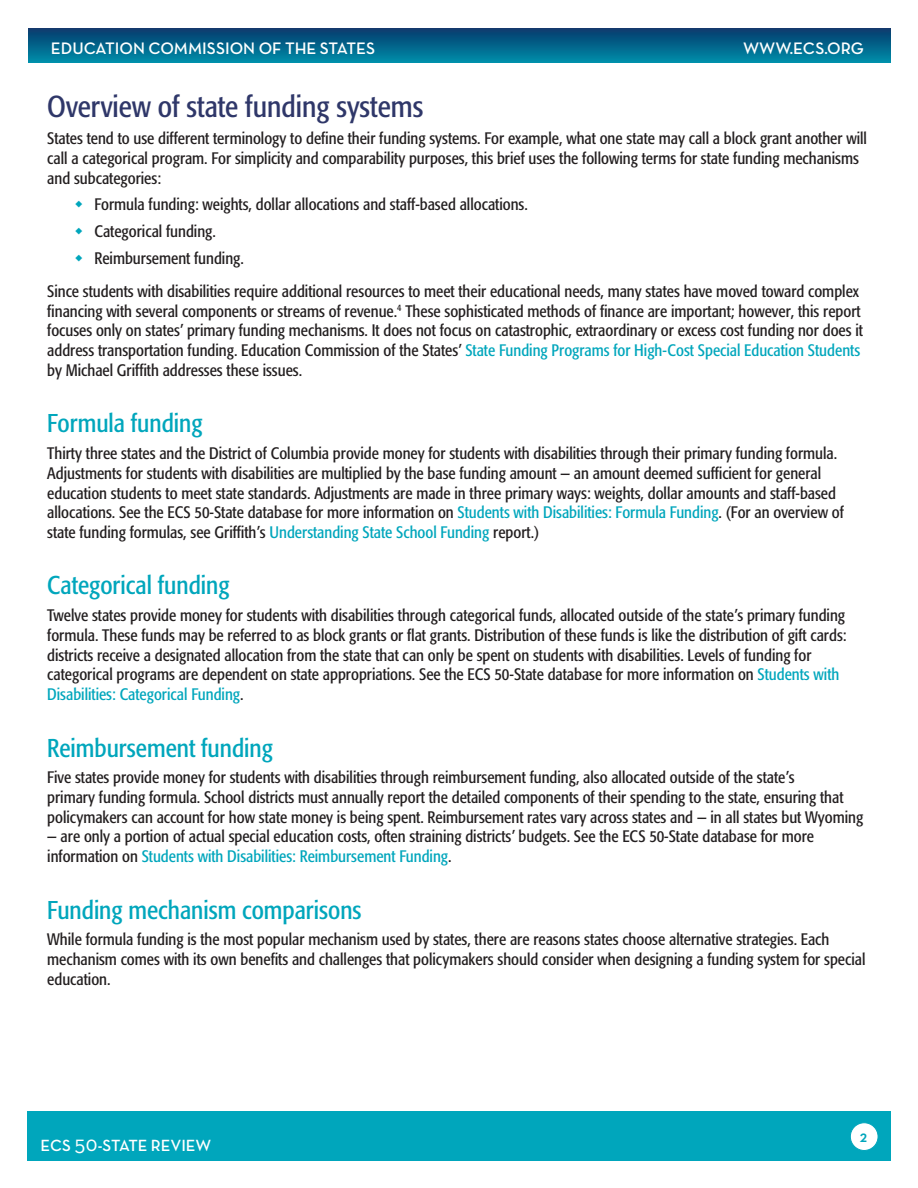
<style>
.page{position:relative;width:918px;height:1188px;background:#fff}
.page>*{position:absolute;margin:0;border:0;box-sizing:border-box;transform-origin:0 0}
.Heading_1{font:condensed 30px "Formata";color:#2f3769}
.Heading_2{font:condensed 25.5px "Formata";color:#00a6bc}
.t1{font:16.95px "Neutra Text TF Demi SC Alt";color:#fff}
.t2{font:condensed 16.5px/19.8px "Formata";color:#231f20}
.t3{font:16.5px "Neutra Text TF Demi SC Alt";letter-spacing:-.005em;color:#fff}
.t4{font:16.5px "Neutra Text TF Demi SC Alt";color:#00a6bc}
.s1{color:#00a6bc}
.s2{font-family:"Neutra Text TF";font-size:22.5px}
</style>
<div class="page">
<div style="left:27px;top:1112px;width:864px;height:49px;background:#00a6bc"></div>
<div style="left:850px;top:1123px;width:28px;height:27px;background:#fff;border-radius:50%"></div>
<div style="left:850px;top:1122px;width:28px;height:29px;border:1px solid #00a6bc;border-radius:50%"></div>
<div style="left:28px;top:29px;width:863px;height:34px;background:linear-gradient(to bottom,#073b6d,#008ca9)"></div>
<p class="t1" style="left:51px;top:38px;width:326px">EDUCATION COMMISSION OF THE STATES</p>
<p class="t1" style="left:743px;top:38px;width:122px">WWW.ECS.ORG</p>
<p class="Heading_1" style="left:47px;top:89px;width:378px">Overview of state funding systems</p>
<p class="t2" style="left:47px;top:129px;width:821px">States tend to use different terminology to define their funding systems. For example, what one state may call a block grant another will call a categorical program. For simplicity and comparability purposes, this brief uses the following terms for state funding mechanisms and subcategories:</p>
<p class="t2" style="left:94px;top:195px;width:435px">Formula funding: weights, dollar allocations and staff-based allocations.</p>
<p class="t2" style="left:94px;top:221px;width:123px">Categorical funding.</p>
<p class="t2" style="left:94px;top:248px;width:151px">Reimbursement funding.</p>
<p class="t2" style="left:47px;top:281px;width:817px">Since students with disabilities require additional resources to meet their educational needs, many states have moved toward complex financing with several components or streams of revenue.<sup>4</sup> These sophisticated methods of finance are important; however, this report focuses only on states’ primary funding mechanisms. It does not focus on catastrophic, extraordinary or excess cost funding nor does it address transportation funding. Education Commission of the States’ <span class="s1">State Funding Programs for High-Cost Special Education Students </span>by Michael Griffith addresses these issues.</p>
<p class="Heading_2" style="left:47px;top:408px;width:157px">Formula funding</p>
<p class="t2" style="left:47px;top:443px;width:798px">Thirty three states and the District of Columbia provide money for students with disabilities through their primary funding formula.<br>Adjustments for students with disabilities are multiplied by the base funding amount — an amount deemed sufficient for general education students to meet state standards. Adjustments are made in three primary ways: weights, dollar amounts and staff-based allocations. See the ECS 50-State database for more information on <span class="s1">Students with Disabilities: Formula Funding</span>. (For an overview of state funding formulas, see Griffith’s <span class="s1">Understanding State School Funding</span> report.)</p>
<p class="Heading_2" style="left:47px;top:571px;width:184px">Categorical funding</p>
<p class="t2" style="left:47px;top:605px;width:801px">Twelve states provide money for students with disabilities through categorical funds, allocated outside of the state’s primary funding formula. These funds may be referred to as block grants or flat grants. Distribution of these funds is like the distribution of gift cards: districts receive a designated allocation from the state that can only be spent on students with disabilities. Levels of funding for categorical programs are dependent on state appropriations. See the ECS 50-State database for more information on <span class="s1">Students with Disabilities: Categorical Funding</span>.</p>
<p class="Heading_2" style="left:47px;top:733px;width:227px">Reimbursement funding</p>
<p class="t2" style="left:47px;top:767px;width:818px">Five states provide money for students with disabilities through reimbursement funding, also allocated outside of the state’s<br>primary funding formula. School districts must annually report the detailed components of their spending to the state, ensuring that policymakers can account for how state money is being spent. Reimbursement rates vary across states and — in all states but Wyoming</p>
<p class="t2" style="left:47px;top:827px;width:768px">— are only a portion of actual special education costs, often straining districts’ budgets. See the ECS 50-State database for more information on <span class="s1">Students with Disabilities: Reimbursement Funding</span>.</p>
<p class="Heading_2" style="left:47px;top:895px;width:316px">Funding mechanism comparisons</p>
<p class="t2" style="left:47px;top:930px;width:820px">While formula funding is the most popular mechanism used by states, there are reasons states choose alternative strategies. Each mechanism comes with its own benefits and challenges that policymakers should consider when designing a funding system for special education.</p>
<p class="t3" style="left:40px;top:1135px;width:172px">ECS <span class="s2">50</span>-STATE REVIEW</p>
<p class="t4" style="left:859px;top:1127px;width:10px">2</p>
</div>
